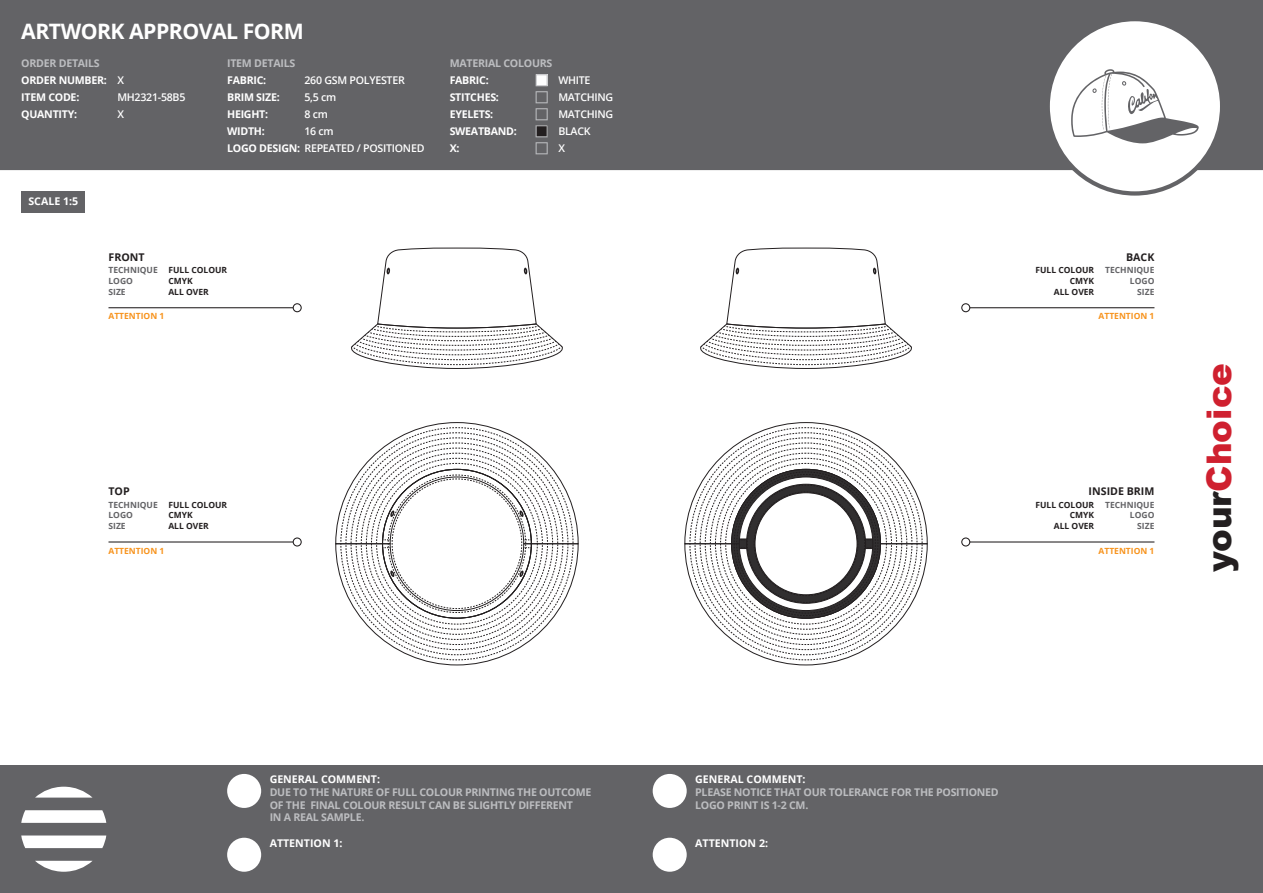
<style>
.page{position:relative;width:1263px;height:893px;background:#fff}
.page>*{position:absolute;margin:0;border:0;box-sizing:border-box;transform-origin:0 0}
.t1{font:900 34.05px "Arial";color:#cf202f}
.t2{font:700 21.3px "Open Sans";letter-spacing:-.025em;color:#fff}
.t3{font:700 10.65px/12.8px "Open Sans";letter-spacing:-.025em;color:#bcbdc0}
.t4{font:700 10.65px/17px "Open Sans";letter-spacing:-.025em;color:#fff}
.t5{font:600 10.65px/17px "Open Sans";letter-spacing:-.025em;color:#fff}
.t6{font:700 10.65px "Open Sans";color:#fff}
.t7{font:700 10.65px "Open Sans";color:#231f20}
.t8{font:700 8.55px/10.6px "Open Sans";color:#231f20}
.t9{font:700 8.55px/10.6px "Open Sans";color:#636366}
.t10{font:700 8.55px "Open Sans";color:#f7931d}
.s1{font-weight:600}
.s2{color:#231f20}
</style>
<div class="page">
<div style="left:0;top:765px;width:1263px;height:128px;background:#636366"></div>
<svg style="left:35px;top:787px;width:58px;height:11px"></svg>
<svg style="left:35px;top:861px;width:57px;height:11px"></svg>
<svg style="left:21px;top:835px;width:85px;height:13px"></svg>
<svg style="left:21px;top:810px;width:85px;height:13px"></svg>
<div style="left:0;top:0;width:1263px;height:170px;background:#636366"></div>
<svg style="left:1045px;top:17px;width:179px;height:179px"></svg>
<div style="left:21px;top:191px;width:64px;height:22px;background:#636366"></div>
<div style="left:227px;top:774px;width:34px;height:34px;background:#fff;border-radius:50%"></div>
<div style="left:653px;top:774px;width:34px;height:34px;background:#fff;border-radius:50%"></div>
<div style="left:227px;top:838px;width:34px;height:34px;background:#fff;border-radius:50%"></div>
<div style="left:653px;top:838px;width:34px;height:34px;background:#fff;border-radius:50%"></div>
<svg style="left:536px;top:74px;width:12px;height:80px"></svg>
<hr style="left:108px;top:307px;width:189px;height:1px;background:#231f20">
<svg style="left:293px;top:303px;width:9px;height:9px"></svg>
<hr style="left:965px;top:307px;width:189px;height:1px;background:#231f20">
<svg style="left:961px;top:303px;width:9px;height:9px"></svg>
<hr style="left:108px;top:541px;width:189px;height:1px;background:#231f20">
<svg style="left:293px;top:537px;width:9px;height:9px"></svg>
<hr style="left:965px;top:541px;width:189px;height:1px;background:#231f20">
<svg style="left:961px;top:537px;width:9px;height:9px"></svg>
<svg style="left:351px;top:247px;width:212px;height:122px"></svg>
<svg style="left:700px;top:247px;width:212px;height:122px"></svg>
<svg style="left:335px;top:422px;width:244px;height:244px"></svg>
<svg style="left:684px;top:422px;width:244px;height:244px"></svg>
<h2 class="t2" style="left:21px;top:17px;width:284px">ARTWORK APPROVAL FORM</h2>
<p class="t3" style="left:21px;top:57px;width:80px">ORDER DETAILS</p>
<p class="t4" style="left:21px;top:71px;width:87px">ORDER NUMBER:<br>ITEM CODE:<br>QUANTITY:</p>
<p class="t5" style="left:117px;top:72px;width:70px">X<br>MH2321-58B5<br>X</p>
<p class="t4" style="left:28px;top:192px;width:51px">SCALE 1:5</p>
<p class="t3" style="left:227px;top:57px;width:70px">ITEM DETAILS</p>
<p class="t4" style="left:227px;top:71px;width:199px">FABRIC:<br>BRIM SIZE:<br>HEIGHT:<br>WIDTH:<br>LOGO DESIGN: <span class="s1">REPEATED / POSITIONED</span></p>
<p class="t5" style="left:304px;top:72px;width:102px">260 GSM POLYESTER<br>5,5 cm<br>8 cm<br>16 cm</p>
<p class="t7" style="left:108px;top:249px;width:38px">FRONT</p>
<p class="t9" style="left:108px;top:265px;width:51px">TECHNIQUE<br>LOGO<br>SIZE</p>
<p class="t8" style="left:168px;top:265px;width:60px">FULL COLOUR<br>CMYK<br>ALL OVER</p>
<p class="t10" style="left:108px;top:310px;width:57px">ATTENTION 1</p>
<p class="t3" style="left:450px;top:57px;width:104px">MATERIAL COLOURS</p>
<p class="t4" style="left:450px;top:71px;width:69px">FABRIC:<br>STITCHES:<br>EYELETS:<br>SWEATBAND:<br>X:</p>
<p class="t5" style="left:558px;top:72px;width:56px">WHITE<br>MATCHING<br>MATCHING<br>BLACK<br>X</p>
<p class="t7" style="left:108px;top:483px;width:23px">TOP</p>
<p class="t9" style="left:108px;top:499px;width:51px">TECHNIQUE<br>LOGO<br>SIZE</p>
<p class="t8" style="left:168px;top:499px;width:60px">FULL COLOUR<br>CMYK<br>ALL OVER</p>
<p class="t10" style="left:108px;top:544px;width:57px">ATTENTION 1</p>
<p class="t8" style="left:1035px;top:265px;width:60px;text-align:right">FULL COLOUR<br>CMYK<br>ALL OVER</p>
<p class="t7" style="left:1126px;top:249px;width:30px">BACK</p>
<p class="t9" style="left:1105px;top:265px;width:51px;text-align:right">TECHNIQUE<br>LOGO<br>SIZE</p>
<p class="t10" style="left:1098px;top:310px;width:57px">ATTENTION 1</p>
<p class="t7" style="left:1089px;top:483px;width:67px">INSIDE BRIM</p>
<p class="t9" style="left:1105px;top:499px;width:51px;text-align:right">TECHNIQUE<br>LOGO<br>SIZE</p>
<p class="t8" style="left:1035px;top:499px;width:60px;text-align:right">FULL COLOUR<br>CMYK<br>ALL OVER</p>
<p class="t10" style="left:1098px;top:544px;width:57px">ATTENTION 1</p>
<h1 class="t1" style="left:1194px;top:572px;width:211px;rotate:-90deg"><span class="s2">your</span>Choice</h1>
<p class="t6" style="left:270px;top:772px;width:112px">GENERAL COMMENT:</p>
<p class="t6" style="left:695px;top:772px;width:112px">GENERAL COMMENT:</p>
<p class="t3" style="left:270px;top:785px;width:323px">DUE TO THE NATURE OF FULL COLOUR PRINTING THE OUTCOME<br>OF THE FINAL COLOUR RESULT CAN BE SLIGHTLY DIFFERENT<br>IN A REAL SAMPLE.</p>
<p class="t3" style="left:695px;top:785px;width:305px">PLEASE NOTICE THAT OUR TOLERANCE FOR THE POSITIONED<br>LOGO PRINT IS 1-2 CM.</p>
<p class="t6" style="left:270px;top:835px;width:74px">ATTENTION 1:</p>
<p class="t6" style="left:695px;top:835px;width:74px">ATTENTION 2:</p>
</div>
